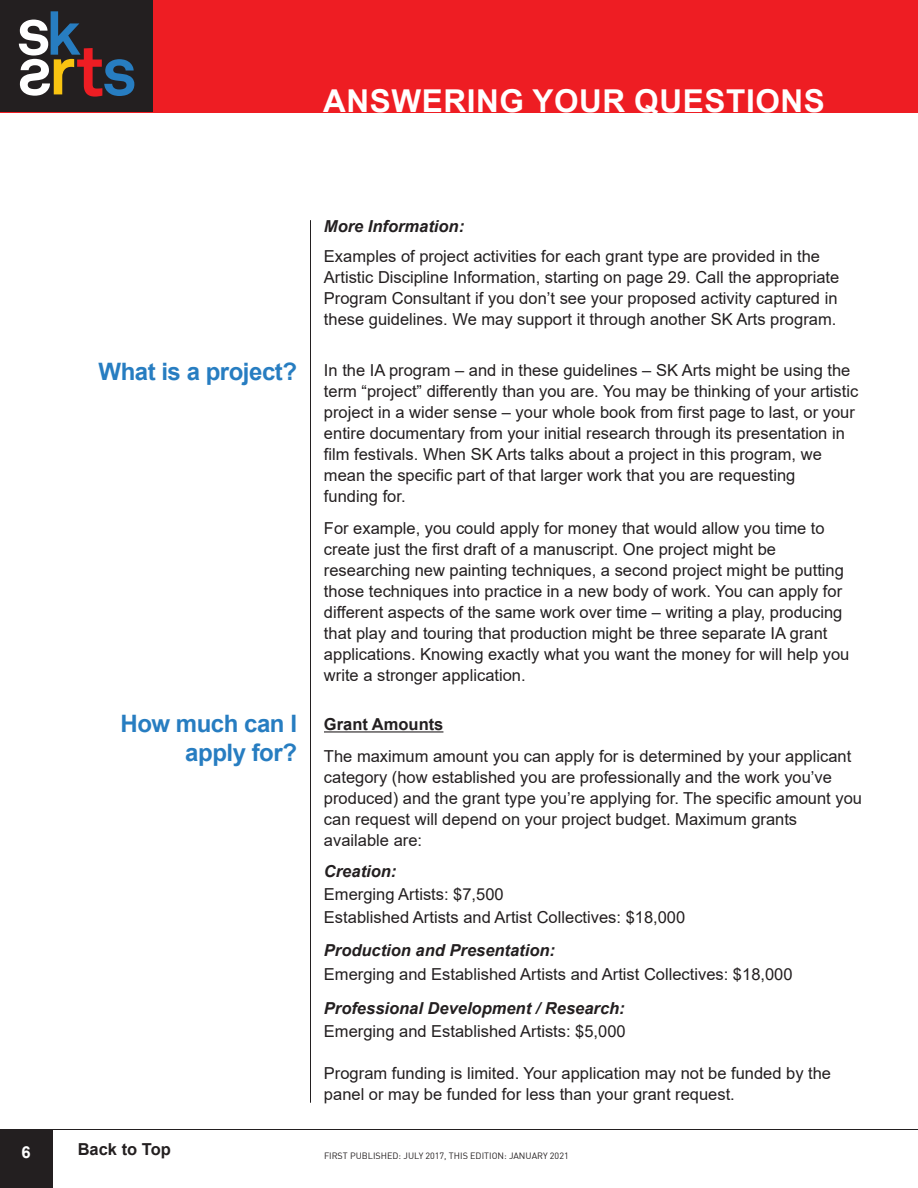
<style>
.page{position:relative;width:918px;height:1188px;background:#fff}
.page>*{position:absolute;margin:0;border:0;box-sizing:border-box;transform-origin:0 0}
.t1{font:700 31.5px "Arial";letter-spacing:.02em;color:#fff}
.t2{font:700 24px/28.8px "Arial";letter-spacing:-.02em;color:#277dc1;text-align:right}
.t3{font:16.5px/21px "Arial";color:#231f20}
.t4{font:italic 700 16.5px "Arial";color:#231f20}
.t5{font:700 16.5px "Arial";color:#231f20}
.t6{font:700 16.5px "Arial";color:#fff}
.t7{font:9px "DIN";color:#231f20}
</style>
<div class="page">
<div style="left:0;top:1130px;width:52px;height:58px;background:#231f20"></div>
<hr style="left:324px;top:731px;width:119px;height:2px;background:#231f20">
<hr style="left:0;top:1129px;width:918px;height:1px;background:#231f20">
<hr style="left:310px;top:220px;width:1px;height:883px;background:#231f20">
<div style="left:0;top:0;width:918px;height:112px;background:#ee1d23"></div>
<div style="left:0;top:0;width:153px;height:112px;background:#231f20"></div>
<svg style="left:19px;top:11px;width:115px;height:86px"></svg>
<h1 class="t1" style="left:323px;top:84px;width:503px">ANSWERING YOUR QUESTIONS</h1>
<h2 class="t2" style="left:99px;top:357px;width:200px">What is a project?</h2>
<h2 class="t2" style="left:121px;top:709px;width:178px">How much can I apply for?</h2>
<p class="t4" style="left:324px;top:217px;width:142px">More Information:</p>
<p class="t3" style="left:324px;top:246px;width:517px">Examples of project activities for each grant type are provided in the Artistic Discipline Information, starting on page 29. Call the appropriate Program Consultant if you don’t see your proposed activity captured in these guidelines. We may support it through another SK Arts program.</p>
<p class="t3" style="left:324px;top:360px;width:536px">In the IA program – and in these guidelines – SK Arts might be using the term “project” differently than you are. You may be thinking of your artistic project in a wider sense – your whole book from first page to last, or your entire documentary from your initial research through its presentation in film festivals. When SK Arts talks about a project in this program, we mean the specific part of that larger work that you are requesting<br>funding for.</p>
<p class="t3" style="left:324px;top:517px;width:527px">For example, you could apply for money that would allow you time to create just the first draft of a manuscript. One project might be researching new painting techniques, a second project might be putting those techniques into practice in a new body of work. You can apply for different aspects of the same work over time – writing a play, producing that play and touring that production might be three separate IA grant applications. Knowing exactly what you want the money for will help you write a stronger application.</p>
<p class="t5" style="left:324px;top:715px;width:121px">Grant Amounts</p>
<p class="t3" style="left:324px;top:745px;width:540px">The maximum amount you can apply for is determined by your applicant category (how established you are professionally and the work you’ve produced) and the grant type you’re applying for. The specific amount you can request will depend on your project budget. Maximum grants available are:</p>
<p class="t4" style="left:324px;top:862px;width:74px">Creation:</p>
<p class="t3" style="left:324px;top:883px;width:363px;line-height:23.1px">Emerging Artists: $7,500<br>Established Artists and Artist Collectives: $18,000</p>
<p class="t4" style="left:324px;top:942px;width:233px">Production and Presentation:</p>
<p class="t3" style="left:324px;top:963px;width:470px">Emerging and Established Artists and Artist Collectives: $18,000</p>
<p class="t4" style="left:324px;top:999px;width:302px">Professional Development / Research:</p>
<p class="t3" style="left:324px;top:1021px;width:303px">Emerging and Established Artists: $5,000</p>
<p class="t3" style="left:324px;top:1063px;width:509px">Program funding is limited. Your application may not be funded by the panel or may be funded for less than your grant request.</p>
<p class="t5" style="left:78px;top:1140px;width:95px">Back to Top</p>
<p class="t6" style="left:22px;top:1143px;width:11px">6</p>
<p class="t7" style="left:324px;top:1153px;width:246px">FIRST PUBLISHED: JULY 2017, THIS EDITION: JANUARY 2021</p>
</div>
